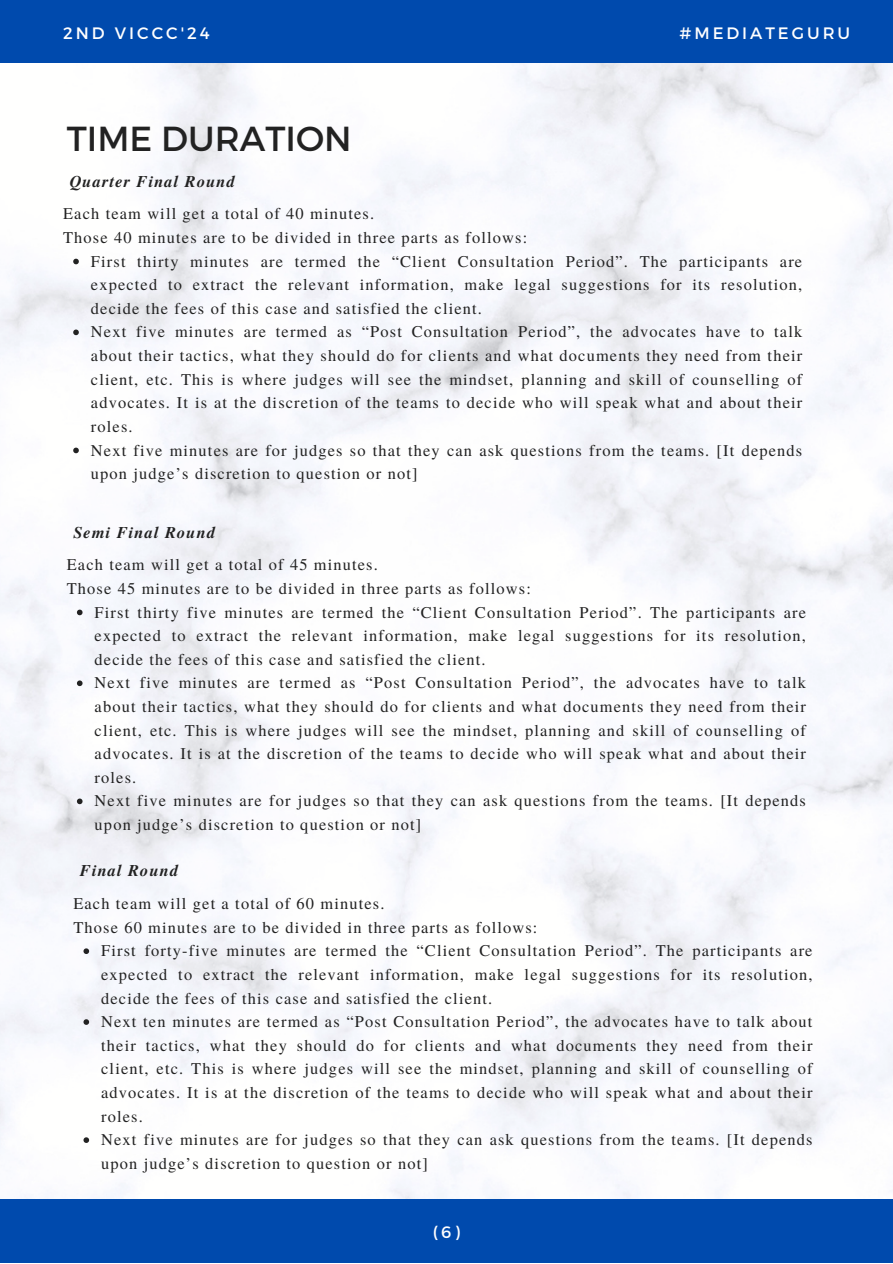
<style>
.page{position:relative;width:893px;height:1264px;background:#fff}
.page>*{position:absolute;margin:0;border:0;box-sizing:border-box;transform-origin:0 0}
.t1{font:34.65px "Montserrat";color:#222}
.t2{font:16.5px "Montserrat";letter-spacing:.18em;color:#fff}
.t3{font:16.35px/23.5px "Te X Gyre Termes";letter-spacing:.07em;color:#222;text-align:justify}
.t4{font:italic 700 16.35px "Te X Gyre Termes";letter-spacing:.07em;color:#222}
</style>
<div class="page">
<img style="left:0;top:63px;width:892px;height:1136px">
<div style="left:0;top:0;width:892px;height:63px;background:#004aad"></div>
<div style="left:0;top:1199px;width:892px;height:63px;background:#004aad"></div>
<svg style="left:73px;top:259px;width:6px;height:5px"></svg>
<svg style="left:73px;top:329px;width:6px;height:6px"></svg>
<svg style="left:73px;top:447px;width:6px;height:6px"></svg>
<svg style="left:77px;top:609px;width:6px;height:6px"></svg>
<svg style="left:77px;top:680px;width:6px;height:6px"></svg>
<svg style="left:77px;top:798px;width:6px;height:6px"></svg>
<svg style="left:83px;top:948px;width:6px;height:6px"></svg>
<svg style="left:83px;top:1019px;width:6px;height:5px"></svg>
<svg style="left:83px;top:1137px;width:6px;height:5px"></svg>
<p class="t2" style="left:63px;top:23px;width:148px">2ND VICCC'24</p>
<p class="t2" style="left:679px;top:23px;width:172px">#MEDIATEGURU</p>
<p class="t1" style="left:67px;top:116px;width:286px">TIME DURATION</p>
<p class="t4" style="left:70px;top:169px;width:167px">Quarter Final Round</p>
<p class="t3" style="left:63px;top:201px;width:312px">Each team will get a total of 40 minutes.</p>
<p class="t3" style="left:63px;top:225px;width:465px">Those 40 minutes are to be divided in three parts as follows:</p>
<p class="t3" style="left:91px;top:248px;width:712px">First thirty minutes are termed the “Client Consultation Period”. The participants are expected to extract the relevant information, make legal suggestions for its resolution, decide the fees of this case and satisfied the client.</p>
<p class="t3" style="left:91px;top:319px;width:712px">Next five minutes are termed as “Post Consultation Period”, the advocates have to talk about their tactics, what they should do for clients and what documents they need from their client, etc. This is where judges will see the mindset, planning and skill of counselling of advocates. It is at the discretion of the teams to decide who will speak what and about their roles.</p>
<p class="t3" style="left:91px;top:437px;width:712px">Next five minutes are for judges so that they can ask questions from the teams. [It depends upon judge’s discretion to question or not]</p>
<p class="t4" style="left:73px;top:520px;width:143px">Semi Final Round</p>
<p class="t3" style="left:67px;top:552px;width:312px">Each team will get a total of 45 minutes.</p>
<p class="t3" style="left:67px;top:575px;width:465px">Those 45 minutes are to be divided in three parts as follows:</p>
<p class="t3" style="left:95px;top:599px;width:712px">First thirty five minutes are termed the “Client Consultation Period”. The participants are expected to extract the relevant information, make legal suggestions for its resolution, decide the fees of this case and satisfied the client.</p>
<p class="t3" style="left:95px;top:670px;width:712px">Next five minutes are termed as “Post Consultation Period”, the advocates have to talk about their tactics, what they should do for clients and what documents they need from their client, etc. This is where judges will see the mindset, planning and skill of counselling of advocates. It is at the discretion of the teams to decide who will speak what and about their roles.</p>
<p class="t3" style="left:95px;top:788px;width:712px">Next five minutes are for judges so that they can ask questions from the teams. [It depends upon judge’s discretion to question or not]</p>
<p class="t4" style="left:80px;top:858px;width:100px">Final Round</p>
<p class="t3" style="left:73px;top:890px;width:312px">Each team will get a total of 60 minutes.</p>
<p class="t3" style="left:73px;top:914px;width:465px">Those 60 minutes are to be divided in three parts as follows:</p>
<p class="t3" style="left:101px;top:938px;width:712px">First forty-five minutes are termed the “Client Consultation Period”. The participants are expected to extract the relevant information, make legal suggestions for its resolution, decide the fees of this case and satisfied the client.</p>
<p class="t3" style="left:101px;top:1009px;width:712px">Next ten minutes are termed as “Post Consultation Period”, the advocates have to talk about their tactics, what they should do for clients and what documents they need from their client, etc. This is where judges will see the mindset, planning and skill of counselling of advocates. It is at the discretion of the teams to decide who will speak what and about their roles.</p>
<p class="t3" style="left:101px;top:1127px;width:712px">Next five minutes are for judges so that they can ask questions from the teams. [It depends upon judge’s discretion to question or not]</p>
<p class="t2" style="left:433px;top:1220px;width:29px">(6)</p>
</div>
